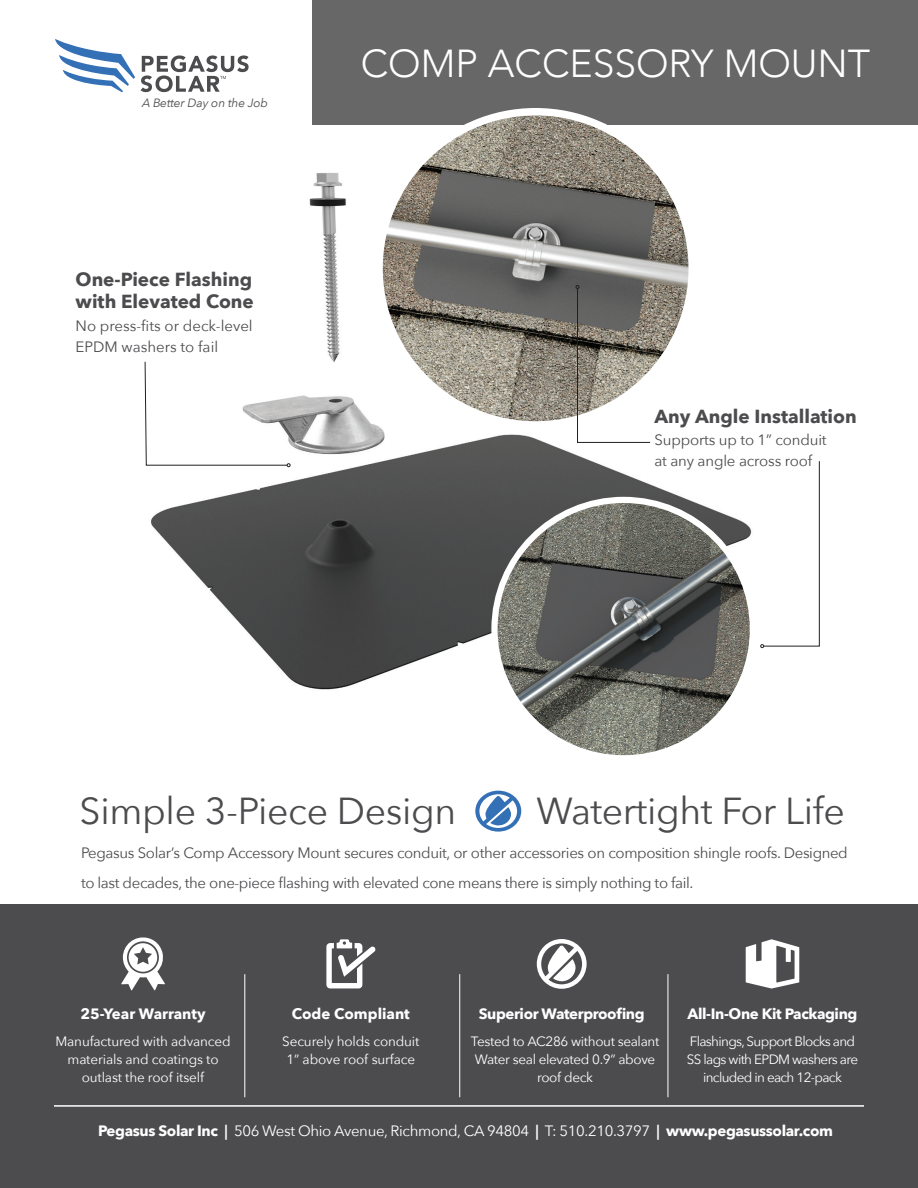
<style>
.page{position:relative;width:918px;height:1188px;background:#fff}
.page>*{position:absolute;margin:0;border:0;box-sizing:border-box;transform-origin:0 0}
.t1{font:300 39px "Avenir";color:#fff}
.t2{font:37.5px "Avenir Next";letter-spacing:-.01em;color:#4c4c4f}
.t3{font:700 18.9px/22.6px "Avenir Next";color:#4c4c4f}
.t4{font:15px/21px "Avenir Next";letter-spacing:-.025em;color:#4c4c4f}
.t5{font:15px "Avenir Next";letter-spacing:-.025em;color:#fff}
.t6{font:700 15px "Avenir Next";letter-spacing:-.025em;color:#fff}
.t7{font:15px/21px "Avenir Next";color:#4c4c4f}
.t8{font:700 15px "Avenir Next";color:#fff}
.t9{font:13.5px/18px "Avenir Next";letter-spacing:-.025em;color:#fff;text-align:center}
.t10{font:13.5px/18px "Avenir Next";letter-spacing:-.05em;color:#fff;text-align:center}
.t11{font:italic 12px "Avenir Next";letter-spacing:-.01em;color:#4c4c4f}
.s1{font-weight:700}
.s2{font-weight:600}
</style>
<div class="page">
<img style="left:151px;top:172px;width:612px;height:518px">
<div style="left:0;top:904px;width:918px;height:284px;background:#4c4c4f"></div>
<div style="left:312px;top:0;width:606px;height:124px;background:#676767"></div>
<svg style="left:746px;top:939px;width:53px;height:50px"></svg>
<svg style="left:121px;top:937px;width:44px;height:53px"></svg>
<svg style="left:326px;top:939px;width:50px;height:49px"></svg>
<svg style="left:537px;top:939px;width:50px;height:50px"></svg>
<img style="left:379px;top:112px;width:313px;height:313px;border-radius:157px">
<div style="left:375px;top:108px;width:321px;height:321px;border:8px solid #fff;border-radius:50%"></div>
<img style="left:494px;top:500px;width:259px;height:254px">
<div style="left:491px;top:497px;width:265px;height:264px;border:6px solid #fff;border-radius:50%"></div>
<hr style="left:244px;top:974px;width:1px;height:123px;background:#fff">
<hr style="left:459px;top:974px;width:1px;height:123px;background:#fff">
<hr style="left:668px;top:974px;width:1px;height:123px;background:#fff">
<hr style="left:54px;top:1105px;width:810px;height:2px;background:#fff">
<svg style="left:55px;top:39px;width:80px;height:53px"></svg>
<svg style="left:141px;top:55px;width:108px;height:37px"></svg>
<svg style="left:475px;top:791px;width:46px;height:41px"></svg>
<svg style="left:576px;top:285px;width:75px;height:158px"></svg>
<svg style="left:144px;top:361px;width:147px;height:106px"></svg>
<svg style="left:760px;top:460px;width:60px;height:188px"></svg>
<p class="t11" style="left:142px;top:93px;width:127px">A Better Day on the Job</p>
<p class="t3" style="left:76px;top:267px;width:180px">One-Piece Flashing with Elevated Cone</p>
<p class="t7" style="left:76px;top:315px;width:179px">No press-fits or deck-level<br>EPDM washers to fail</p>
<h1 class="t1" style="left:361px;top:40px;width:511px">COMP ACCESSORY MOUNT</h1>
<p class="t3" style="left:654px;top:405px;width:204px">Any Angle Installation</p>
<p class="t4" style="left:654px;top:428px;width:174px">Supports up to 1” conduit at any angle across roof</p>
<h2 class="t2" style="left:80px;top:779px;width:378px">Simple 3-Piece Design</h2>
<h2 class="t2" style="left:536px;top:779px;width:310px">Watertight For Life</h2>
<p class="t4" style="left:81px;top:838px;width:768px;line-height:30px">Pegasus Solar’s Comp Accessory Mount secures conduit, or other accessories on composition shingle roofs. Designed to last decades, the one-piece flashing with elevated cone means there is simply nothing to fail.</p>
<p class="t8" style="left:81px;top:1001px;width:127px">25-Year Warranty</p>
<p class="t9" style="left:55px;top:1032px;width:177px">Manufactured with advanced materials and coatings to outlast the roof itself</p>
<p class="t8" style="left:292px;top:1001px;width:119px">Code Compliant</p>
<p class="t9" style="left:282px;top:1032px;width:139px">Securely holds conduit<br>1” above roof surface</p>
<p class="t6" style="left:479px;top:1001px;width:167px">Superior Waterproofing</p>
<p class="t9" style="left:471px;top:1032px;width:190px">Tested to AC286 without sealant<br>Water seal elevated 0.9” above roof deck</p>
<p class="t6" style="left:688px;top:1001px;width:171px">All-In-One Kit Packaging</p>
<p class="t10" style="left:687px;top:1032px;width:173px">Flashings, Support Blocks and<br>SS lags with EPDM washers are included in each 12-pack</p>
<p class="t5" style="left:98px;top:1118px;width:736px"><span class="s1">Pegasus Solar Inc</span> <span class="s2">|</span> 506 West Ohio Avenue, Richmond, CA 94804 <span class="s2">|</span> T: 510.210.3797 <span class="s2">|</span> <span class="s1">www.pegasussolar.com</span></p>
</div>
